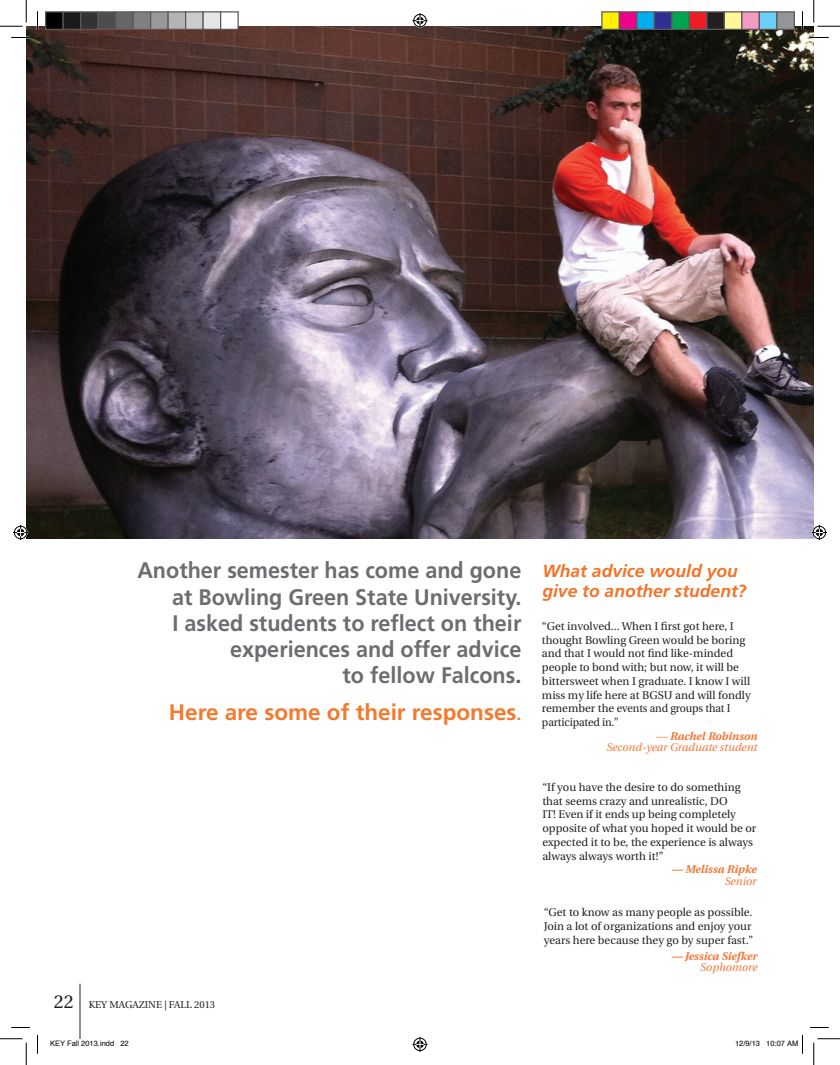
<style>
.page{position:relative;width:840px;height:1065px;background:#fff}
.page>*{position:absolute;margin:0;border:0;box-sizing:border-box;transform-origin:0 0}
.t1{font:700 22.5px/26.2px "Frutiger";color:#6c6d70;text-align:right;scale:.96 1}
.t2{font:700 22.5px "Frutiger";color:#f4792d}
.t3{font:italic 700 17.5px/20px "Frutiger";color:#f37328}
.t4{font:11.25px/13.8px "Utopia";color:#231f20}
.t5{font:italic 11.25px/11.2px "Utopia";color:#f37736;text-align:right}
.t6{font:italic 700 11.25px "Utopia";color:#f37736}
.t7{font:10px "Utopia";color:#231f20}
.t8{font:7.5px "Helvetica";color:#000}
.s1{color:#57585a}
.s2{font-size:17.5px}
.s3{font-size:18.75px}
.s4{font-weight:700}
</style>
<div class="page">
<hr style="left:80px;top:984px;width:1px;height:55px;background:#231f20">
<img style="left:26px;top:26px;width:788px;height:513px">
<svg style="left:11px;top:37px;width:19px;height:1px"></svg>
<svg style="left:810px;top:37px;width:19px;height:1px"></svg>
<svg style="left:11px;top:1027px;width:19px;height:1px"></svg>
<svg style="left:810px;top:1027px;width:19px;height:1px"></svg>
<svg style="left:37px;top:11px;width:1px;height:19px"></svg>
<svg style="left:37px;top:1035px;width:1px;height:19px"></svg>
<svg style="left:802px;top:11px;width:1px;height:19px"></svg>
<svg style="left:0;top:0;width:27px;height:27px"></svg>
<svg style="left:0;top:1039px;width:27px;height:26px"></svg>
<svg style="left:814px;top:0;width:26px;height:27px"></svg>
<svg style="left:814px;top:1039px;width:26px;height:26px"></svg>
<svg style="left:412px;top:13px;width:16px;height:15px"></svg>
<svg style="left:412px;top:1037px;width:16px;height:15px"></svg>
<svg style="left:13px;top:525px;width:15px;height:15px"></svg>
<svg style="left:812px;top:525px;width:15px;height:15px"></svg>
<div style="left:46px;top:12px;width:17px;height:17px;background:#000"></div>
<div style="left:45px;top:11px;width:19px;height:19px;border:1px solid #595959"></div>
<div style="left:63px;top:12px;width:18px;height:17px;background:#1a1a1a"></div>
<div style="left:62px;top:11px;width:19px;height:19px;border:1px solid #595959"></div>
<div style="left:81px;top:12px;width:17px;height:17px;background:#333"></div>
<div style="left:80px;top:11px;width:19px;height:19px;border:1px solid #595959"></div>
<div style="left:98px;top:12px;width:18px;height:17px;background:#4d4d4d"></div>
<div style="left:98px;top:11px;width:18px;height:19px;border:1px solid #595959"></div>
<div style="left:116px;top:12px;width:17px;height:17px;background:#666"></div>
<div style="left:115px;top:11px;width:19px;height:19px;border:1px solid #595959"></div>
<div style="left:133px;top:12px;width:18px;height:17px;background:#808080"></div>
<div style="left:132px;top:11px;width:19px;height:19px;border:1px solid #595959"></div>
<div style="left:151px;top:12px;width:17px;height:17px;background:#999"></div>
<div style="left:150px;top:11px;width:19px;height:19px;border:1px solid #595959"></div>
<div style="left:168px;top:12px;width:18px;height:17px;background:#b3b3b3"></div>
<div style="left:168px;top:11px;width:18px;height:19px;border:1px solid #595959"></div>
<div style="left:186px;top:12px;width:17px;height:17px;background:#ccc"></div>
<div style="left:185px;top:11px;width:19px;height:19px;border:1px solid #595959"></div>
<div style="left:203px;top:12px;width:18px;height:17px;background:#e6e6e6"></div>
<div style="left:202px;top:11px;width:19px;height:19px;border:1px solid #595959"></div>
<div style="left:221px;top:12px;width:17px;height:17px;background:#fff"></div>
<div style="left:220px;top:11px;width:19px;height:19px;border:1px solid #595959"></div>
<div style="left:602px;top:12px;width:17px;height:17px;background:#fff101"></div>
<div style="left:601px;top:11px;width:19px;height:19px;border:1px solid #595959"></div>
<div style="left:619px;top:12px;width:18px;height:17px;background:#ed028c"></div>
<div style="left:619px;top:11px;width:19px;height:19px;border:1px solid #595959"></div>
<div style="left:637px;top:12px;width:17px;height:17px;background:#00aeef"></div>
<div style="left:636px;top:11px;width:19px;height:19px;border:1px solid #595959"></div>
<div style="left:654px;top:12px;width:18px;height:17px;background:#2e3092"></div>
<div style="left:654px;top:11px;width:18px;height:19px;border:1px solid #595959"></div>
<div style="left:672px;top:12px;width:17px;height:17px;background:#00a54f"></div>
<div style="left:671px;top:11px;width:19px;height:19px;border:1px solid #595959"></div>
<div style="left:689px;top:12px;width:18px;height:17px;background:#ee1d23"></div>
<div style="left:689px;top:11px;width:19px;height:19px;border:1px solid #595959"></div>
<div style="left:707px;top:12px;width:17px;height:17px;background:#231f20"></div>
<div style="left:706px;top:11px;width:19px;height:19px;border:1px solid #595959"></div>
<div style="left:724px;top:12px;width:18px;height:17px;background:#fff79a"></div>
<div style="left:724px;top:11px;width:18px;height:19px;border:1px solid #595959"></div>
<div style="left:742px;top:12px;width:17px;height:17px;background:#f499c2"></div>
<div style="left:741px;top:11px;width:19px;height:19px;border:1px solid #595959"></div>
<div style="left:759px;top:12px;width:18px;height:17px;background:#6bcff6"></div>
<div style="left:759px;top:11px;width:19px;height:19px;border:1px solid #595959"></div>
<div style="left:777px;top:12px;width:17px;height:17px;background:#939598"></div>
<div style="left:776px;top:11px;width:19px;height:19px;border:1px solid #595959"></div>
<svg style="left:802px;top:1035px;width:1px;height:19px"></svg>
<h1 class="t1" style="left:137px;top:557px;width:402px">Another semester has come and gone at Bowling Green State University.<br>I asked students to reflect on their experiences and offer advice<br>to fellow Falcons<span class="s1">.</span></h1>
<h1 class="t2" style="left:169px;top:699px;width:354px">Here are some of their responses<span class="s2">.</span></h1>
<p class="t7" style="left:54px;top:999px;width:163px"><span class="s3">22</span> KEY MAGAZINE | FALL 2013</p>
<h2 class="t3" style="left:542px;top:561px;width:206px">What advice would you give to another student?</h2>
<p class="t4" style="left:542px;top:619px;width:210px">“Get involved... When I first got here, I thought Bowling Green would be boring and that I would not find like-minded people to bond with; but now, it will be bittersweet when I graduate. I know I will miss my life here at BGSU and will fondly remember the events and groups that I participated in.”</p>
<p class="t5" style="left:606px;top:731px;width:153px">— <span class="s4">Rachel Robinson<br></span>Second-year Graduate student</p>
<p class="t4" style="left:542px;top:780px;width:215px">“If you have the desire to do something that seems crazy and unrealistic, DO<br>IT! Even if it ends up being completely opposite of what you hoped it would be or expected it to be, the experience is always always always worth it!”</p>
<p class="t6" style="left:672px;top:863px;width:87px">— Melissa Ripke</p>
<p class="t5" style="left:725px;top:875px;width:34px">Senior</p>
<p class="t4" style="left:544px;top:906px;width:211px">“Get to know as many people as possible.<br>Join a lot of organizations and enjoy your years here because they go by super fast.”</p>
<p class="t6" style="left:671px;top:950px;width:88px">— Jessica Siefker</p>
<p class="t5" style="left:700px;top:962px;width:59px">Sophomore</p>
<p class="t8" style="left:50px;top:1038px;width:80px">KEY Fall 2013.indd 22</p>
<p class="t8" style="left:735px;top:1038px;width:65px">12/9/13 10:07 AM</p>
</div>
